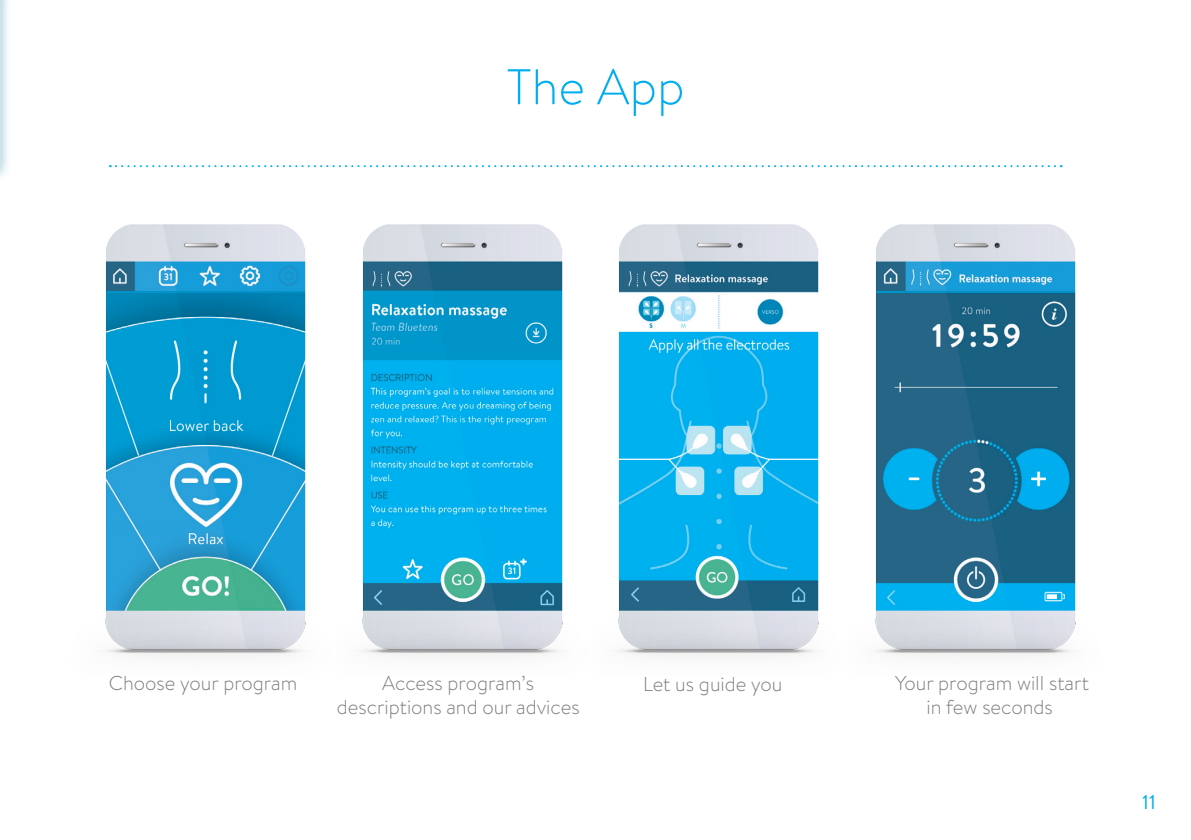
<style>
.page{position:relative;width:1191px;height:840px;background:#fff}
.page>*{position:absolute;margin:0;border:0;box-sizing:border-box;transform-origin:0 0}
.t1{font:300 50px "Brandon Text";color:#00aeef}
.t2{font:300 20px/24px "Brandon Text";color:#797a7b;text-align:center}
.t3{font:20px "Brandon Text";color:#00aeef}
</style>
<div class="page">
<div style="left:0;top:0;width:12px;height:183px;background:#0072a2;opacity:.5"></div>
<svg style="left:110px;top:165px;width:951px;height:2px"></svg>
<hr style="left:0;top:686px;width:1px;height:153px;background:#99d9f5">
<img style="left:105px;top:224px;width:201px;height:433px">
<img style="left:362px;top:224px;width:201px;height:433px">
<img style="left:618px;top:224px;width:201px;height:433px">
<img style="left:875px;top:224px;width:201px;height:433px">
<h1 class="t1" style="left:506px;top:53px;width:180px">The App</h1>
<p class="t2" style="left:109px;top:670px;width:190px">Choose your program</p>
<p class="t2" style="left:895px;top:670px;width:195px">Your program will start in few seconds</p>
<p class="t2" style="left:382px;top:670px;width:153px">Access program’s</p>
<p class="t2" style="left:643px;top:671px;width:141px">Let us guide you</p>
<p class="t2" style="left:337px;top:694px;width:244px">descriptions and our advices</p>
<p class="t3" style="left:1142px;top:788px;width:15px">11</p>
</div>
